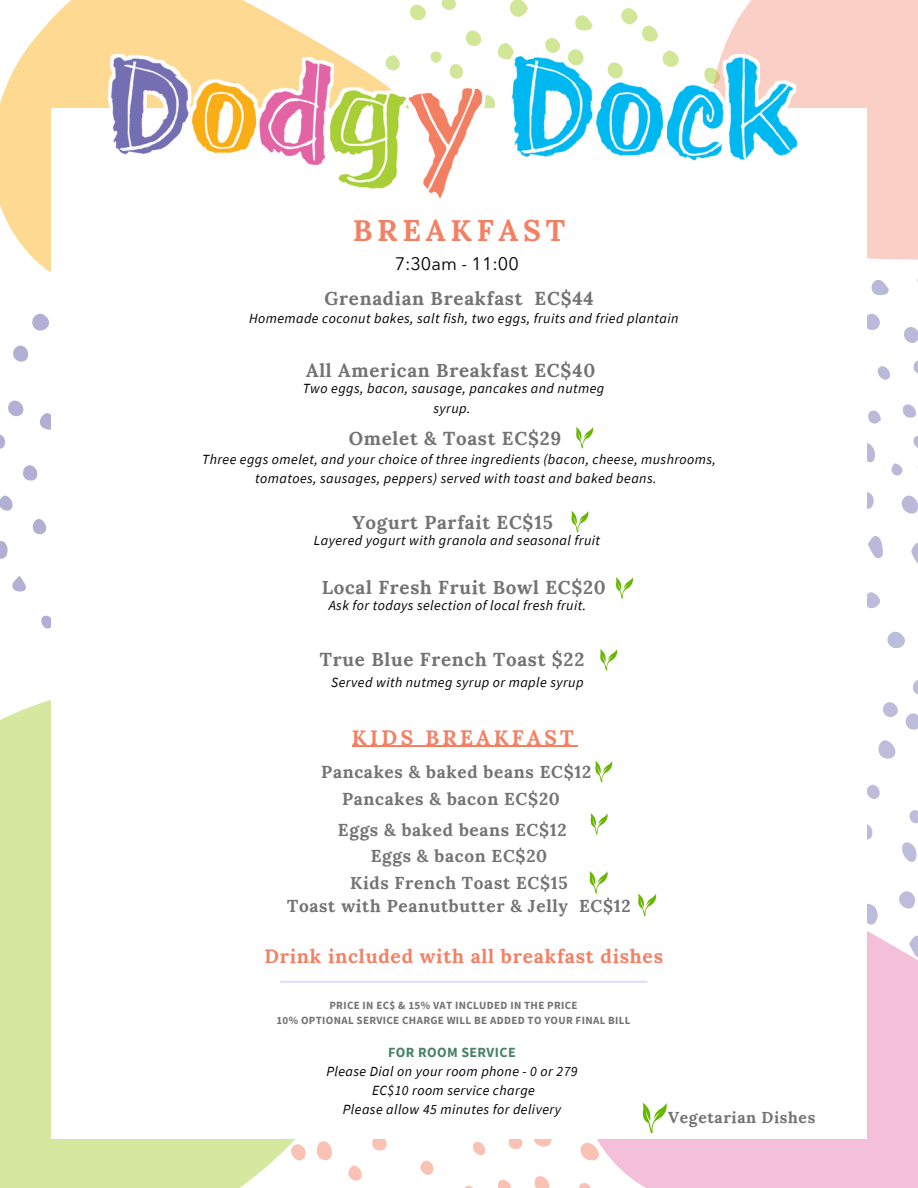
<style>
.page{position:relative;width:918px;height:1188px;background:#fff}
.page>*{position:absolute;margin:0;border:0;box-sizing:border-box;transform-origin:0 0}
.t1{font:700 29.85px "Lora";letter-spacing:.16em;color:#f48064}
.t2{font:700 20.85px "Lora";letter-spacing:.16em;color:#f48064}
.t3{font:700 19.35px "Lora";letter-spacing:.04em;color:#f48064}
.t4{font:700 18.75px "Lora";letter-spacing:.04em;color:#737373}
.t5{font:18px "Avenir Next LT Pro";color:#000}
.t6{font:700 17.25px "Lora";letter-spacing:.04em;color:#737373}
.t7{font:700 15.75px "Lora";letter-spacing:.04em;color:#737373}
.t8{font:italic 13.95px/19.2px "Source Sans Pro";letter-spacing:.03em;color:#000;text-align:center}
.t9{font:700 13.95px "Source Sans Pro";letter-spacing:.03em;color:#478167}
.t10{font:700 10.95px "Source Sans Pro";letter-spacing:.03em;color:#737373}
</style>
<div class="page">
<svg style="left:911px;top:543px;width:7px;height:21px"></svg>
<svg style="left:868px;top:536px;width:15px;height:22px"></svg>
<svg style="left:902px;top:495px;width:16px;height:19px"></svg>
<svg style="left:867px;top:443px;width:8px;height:19px"></svg>
<svg style="left:867px;top:492px;width:7px;height:17px"></svg>
<svg style="left:872px;top:280px;width:17px;height:15px"></svg>
<svg style="left:867px;top:314px;width:13px;height:16px"></svg>
<svg style="left:904px;top:327px;width:14px;height:16px"></svg>
<svg style="left:913px;top:435px;width:5px;height:13px"></svg>
<svg style="left:914px;top:360px;width:4px;height:13px"></svg>
<svg style="left:903px;top:404px;width:13px;height:14px"></svg>
<svg style="left:878px;top:366px;width:12px;height:14px"></svg>
<svg style="left:868px;top:410px;width:13px;height:14px"></svg>
<svg style="left:891px;top:463px;width:12px;height:13px"></svg>
<svg style="left:533px;top:1139px;width:19px;height:8px"></svg>
<svg style="left:372px;top:1139px;width:15px;height:12px"></svg>
<svg style="left:535px;top:1176px;width:14px;height:12px"></svg>
<svg style="left:360px;top:1170px;width:2px;height:9px"></svg>
<svg style="left:509px;top:1139px;width:13px;height:10px"></svg>
<svg style="left:420px;top:1160px;width:13px;height:15px"></svg>
<svg style="left:498px;top:1180px;width:13px;height:8px"></svg>
<svg style="left:473px;top:1142px;width:12px;height:13px"></svg>
<svg style="left:465px;top:1186px;width:8px;height:2px"></svg>
<svg style="left:878px;top:740px;width:17px;height:19px"></svg>
<svg style="left:887px;top:632px;width:18px;height:16px"></svg>
<svg style="left:902px;top:842px;width:14px;height:20px"></svg>
<svg style="left:913px;top:680px;width:5px;height:14px"></svg>
<svg style="left:906px;top:713px;width:12px;height:17px"></svg>
<svg style="left:867px;top:592px;width:13px;height:16px"></svg>
<svg style="left:883px;top:702px;width:15px;height:15px"></svg>
<svg style="left:867px;top:824px;width:5px;height:16px"></svg>
<svg style="left:867px;top:785px;width:13px;height:14px"></svg>
<svg style="left:910px;top:810px;width:8px;height:13px"></svg>
<svg style="left:579px;top:891px;width:339px;height:297px;background:#f3c7dd"></svg>
<svg style="left:510px;top:0;width:18px;height:17px"></svg>
<svg style="left:497px;top:43px;width:17px;height:10px"></svg>
<svg style="left:575px;top:15px;width:18px;height:16px"></svg>
<svg style="left:569px;top:49px;width:13px;height:4px"></svg>
<svg style="left:665px;top:50px;width:10px;height:3px"></svg>
<svg style="left:621px;top:8px;width:37px;height:34px"></svg>
<svg style="left:466px;top:30px;width:15px;height:16px"></svg>
<svg style="left:545px;top:38px;width:15px;height:15px"></svg>
<svg style="left:441px;top:0;width:15px;height:10px"></svg>
<svg style="left:0;top:0;width:440px;height:273px;fill:#fdd992"></svg>
<svg style="left:32px;top:314px;width:17px;height:16px"></svg>
<svg style="left:40px;top:413px;width:11px;height:17px"></svg>
<svg style="left:13px;top:346px;width:15px;height:16px"></svg>
<svg style="left:0;top:541px;width:8px;height:18px"></svg>
<svg style="left:8px;top:401px;width:15px;height:15px"></svg>
<svg style="left:23px;top:465px;width:14px;height:16px"></svg>
<svg style="left:0;top:434px;width:5px;height:15px"></svg>
<svg style="left:33px;top:518px;width:13px;height:16px"></svg>
<svg style="left:0;top:495px;width:12px;height:16px"></svg>
<svg style="left:12px;top:576px;width:14px;height:16px"></svg>
<svg style="left:41px;top:616px;width:10px;height:13px"></svg>
<svg style="left:0;top:700px;width:360px;height:488px;background:#dae9aa"></svg>
<div style="left:722px;top:0;width:196px;height:260px;background:#fad0c6"></div>
<div style="left:52px;top:109px;width:814px;height:1030px;background:#fff"></div>
<img style="left:108px;top:53px;width:691px;height:145px">
<svg style="left:642px;top:1103px;width:25px;height:30px"></svg>
<svg style="left:616px;top:577px;width:17px;height:22px"></svg>
<svg style="left:595px;top:761px;width:18px;height:21px"></svg>
<svg style="left:590px;top:813px;width:18px;height:22px"></svg>
<svg style="left:600px;top:649px;width:18px;height:21px"></svg>
<svg style="left:638px;top:894px;width:19px;height:22px"></svg>
<svg style="left:576px;top:427px;width:18px;height:21px"></svg>
<hr style="left:281px;top:981px;width:366px;height:2px;background:#dcdffd">
<svg style="left:571px;top:511px;width:18px;height:21px"></svg>
<svg style="left:589px;top:871px;width:19px;height:23px"></svg>
<hr style="left:352px;top:746px;width:225px;height:1px;background:#f48064">
<p class="t1" style="left:353px;top:211px;width:214px">BREAKFAST</p>
<p class="t5" style="left:395px;top:257px;width:126px">7:30am - 11:00</p>
<p class="t4" style="left:324px;top:287px;width:271px">Grenadian Breakfast EC$44</p>
<p class="t8" style="left:249px;top:309px;width:431px">Homemade coconut bakes, salt fish, two eggs, fruits and fried plantain</p>
<p class="t4" style="left:306px;top:359px;width:291px">All American Breakfast EC$40</p>
<p class="t8" style="left:303px;top:379px;width:303px">Two eggs, bacon, sausage, pancakes and nutmeg syrup.</p>
<p class="t4" style="left:349px;top:426px;width:214px">Omelet &amp; Toast EC$29</p>
<p class="t8" style="left:202px;top:449px;width:515px">Three eggs omelet, and your choice of three ingredients (bacon, cheese, mushrooms, tomatoes, sausages, peppers) served with toast and baked beans.</p>
<p class="t4" style="left:352px;top:511px;width:202px">Yogurt Parfait EC$15</p>
<p class="t8" style="left:314px;top:531px;width:288px">Layered yogurt with granola and seasonal fruit</p>
<p class="t4" style="left:322px;top:575px;width:286px">Local Fresh Fruit Bowl EC$20</p>
<p class="t8" style="left:329px;top:596px;width:259px">Ask for todays selection of local fresh fruit.</p>
<p class="t4" style="left:320px;top:647px;width:266px">True Blue French Toast $22</p>
<p class="t8" style="left:331px;top:672px;width:254px">Served with nutmeg syrup or maple syrup</p>
<p class="t2" style="left:352px;top:724px;width:223px">KIDS BREAKFAST</p>
<p class="t6" style="left:321px;top:761px;width:272px">Pancakes &amp; baked beans EC$12</p>
<p class="t6" style="left:342px;top:788px;width:219px">Pancakes &amp; bacon EC$20</p>
<p class="t6" style="left:371px;top:844px;width:178px">Eggs &amp; bacon EC$20</p>
<p class="t6" style="left:338px;top:819px;width:230px">Eggs &amp; baked beans EC$12</p>
<p class="t6" style="left:350px;top:872px;width:219px">Kids French Toast EC$15</p>
<p class="t6" style="left:287px;top:895px;width:345px">Toast with Peanutbutter &amp; Jelly EC$12</p>
<p class="t3" style="left:264px;top:943px;width:400px">Drink included with all breakfast dishes</p>
<p class="t10" style="left:329px;top:998px;width:250px">PRICE IN EC$ &amp; 15% VAT INCLUDED IN THE PRICE</p>
<p class="t10" style="left:276px;top:1013px;width:356px">10% OPTIONAL SERVICE CHARGE WILL BE ADDED TO YOUR FINAL BILL</p>
<p class="t9" style="left:388px;top:1043px;width:129px">FOR ROOM SERVICE</p>
<p class="t8" style="left:326px;top:1061px;width:253px">Please Dial on your room phone - 0 or 279</p>
<p class="t8" style="left:372px;top:1081px;width:164px">EC$10 room service charge</p>
<p class="t8" style="left:343px;top:1100px;width:220px">Please allow 45 minutes for delivery</p>
<p class="t7" style="left:668px;top:1107px;width:149px">Vegetarian Dishes</p>
</div>
